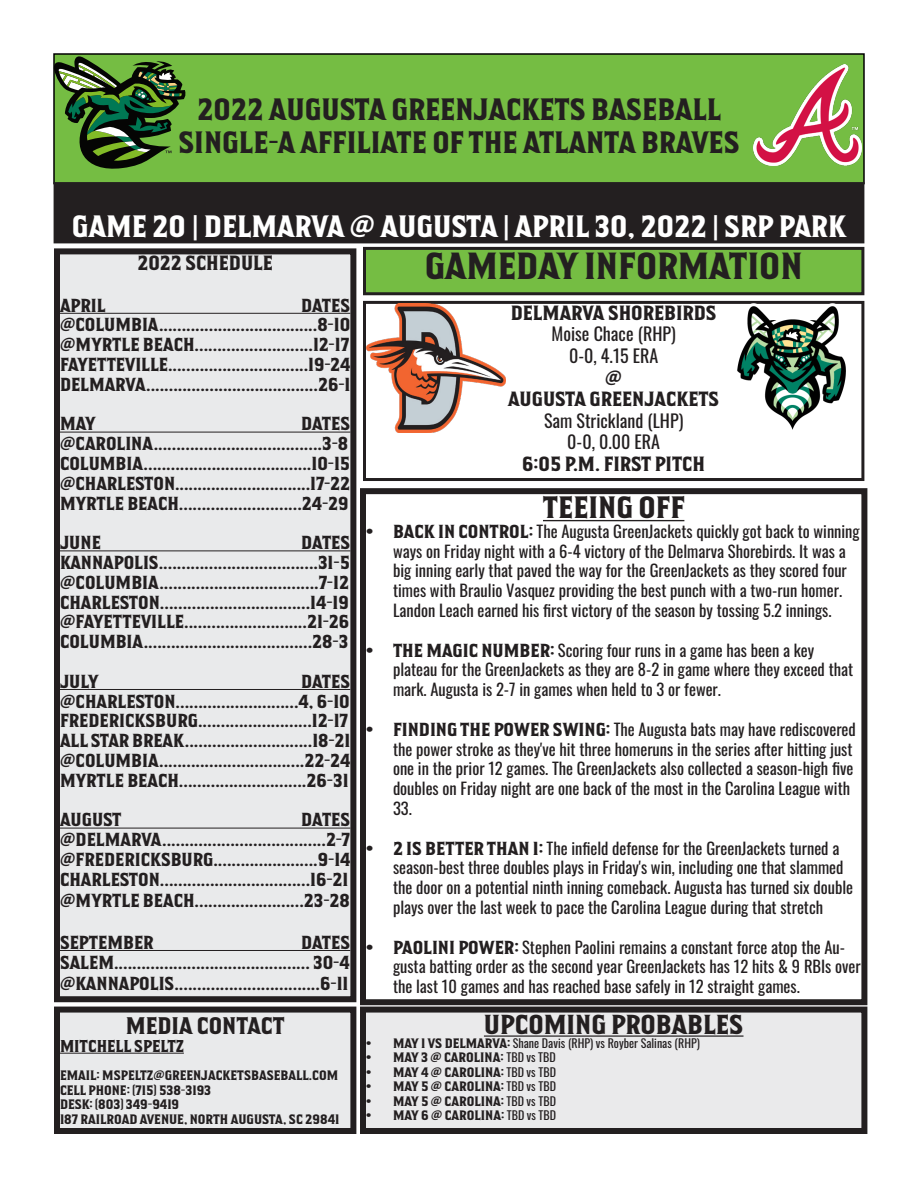
<style>
.page{position:relative;width:918px;height:1188px;background:#fff}
.page>*{position:absolute;margin:0;border:0;box-sizing:border-box;transform-origin:0 0}
.t1{font:33px "Green Jackets";color:#231f20}
.t2{font:27px "Green Jackets";color:#231f20}
.t3{font:27px "Green Jackets";color:#fff}
.t4{font:24px "Green Jackets";color:#231f20}
.t5{font:21px "Green Jackets";color:#231f20}
.t6{font:18px "Green Jackets";color:#231f20}
.t7{font:18px "Oswald";color:#231f20}
.t8{font:16.5px "Green Jackets";color:#231f20}
.t9{font:16.5px/19.8px "Oswald";color:#231f20}
.t10{font:15px "Green Jackets";color:#231f20}
.t11{font:12px "Green Jackets";color:#231f20}
.t12{font:12px "Oswald";color:#231f20}
.s1{font-family:"Oswald"}
.s2{font-family:"Green Jackets"}
</style>
<div class="page">
<div style="left:54px;top:54px;width:810px;height:130px;background:#75bd43"></div>
<div style="left:53px;top:53px;width:812px;height:131px;border:2px solid #000"></div>
<div style="left:57px;top:251px;width:296px;height:748px;background:#e9eaeb"></div>
<hr style="left:60px;top:313px;width:290px;height:1px;background:#231f20">
<hr style="left:60px;top:432px;width:290px;height:1px;background:#231f20">
<hr style="left:60px;top:550px;width:290px;height:1px;background:#231f20">
<hr style="left:60px;top:689px;width:290px;height:1px;background:#231f20">
<hr style="left:60px;top:828px;width:290px;height:1px;background:#231f20">
<hr style="left:60px;top:950px;width:290px;height:1px;background:#231f20">
<div style="left:54px;top:248px;width:302px;height:754px;border:6px solid #231f20"></div>
<div style="left:57px;top:1010px;width:296px;height:121px;background:#e9eaeb"></div>
<hr style="left:60px;top:1053px;width:124px;height:1px;background:#231f20">
<div style="left:54px;top:1007px;width:302px;height:127px;border:6px solid #231f20"></div>
<div style="left:55px;top:184px;width:808px;height:58px;background:#231f20"></div>
<div style="left:54px;top:182px;width:810px;height:61px;border:3px solid #231f20"></div>
<div style="left:364px;top:248px;width:499px;height:46px;background:#75bd43"></div>
<div style="left:363px;top:247px;width:501px;height:48px;border:3px solid #231f20"></div>
<div style="left:363px;top:301px;width:501px;height:180px;border:3px solid #231f20"></div>
<hr style="left:543px;top:520px;width:141px;height:1px;background:#231f20">
<div style="left:360px;top:488px;width:507px;height:517px;border:6px solid #231f20"></div>
<div style="left:363px;top:1010px;width:501px;height:121px;background:#eaeaeb"></div>
<hr style="left:484px;top:1035px;width:260px;height:2px;background:#231f20">
<div style="left:360px;top:1007px;width:507px;height:127px;border:6px solid #231f20"></div>
<img style="left:754px;top:64px;width:107px;height:101px">
<svg style="left:53px;top:54px;width:134px;height:119px"></svg>
<img style="left:735px;top:304px;width:113px;height:126px">
<img style="left:366px;top:304px;width:140px;height:129px">
<p class="t2" style="left:197px;top:96px;width:526px">2022 AUGUSTA GREENJACKETS BASEBALL</p>
<p class="t2" style="left:178px;top:129px;width:563px">SINGLE-A AFFILIATE OF THE ATLANTA BRAVES</p>
<p class="t3" style="left:72px;top:214px;width:776px">GAME 20 <span class="s1">|</span> DELMARVA @ AUGUSTA <span class="s1">|</span> APRIL 30, 2022 <span class="s1">|</span> SRP PARK</p>
<p class="t1" style="left:425px;top:250px;width:379px">GAMEDAY INFORMATION</p>
<p class="t6" style="left:511px;top:304px;width:207px">DELMARVA SHOREBIRDS</p>
<p class="t7" style="left:552px;top:318px;width:126px">Moise Chace (RHP)</p>
<p class="t7" style="left:569px;top:340px;width:91px">0-0, 4.15 ERA</p>
<p class="t6" style="left:605px;top:369px;width:19px">@</p>
<p class="t6" style="left:508px;top:390px;width:213px">AUGUSTA GREENJACKETS</p>
<p class="t7" style="left:544px;top:404px;width:141px">Sam Strickland (LHP)</p>
<p class="t7" style="left:567px;top:426px;width:94px">0-0, 0.00 ERA</p>
<p class="t6" style="left:522px;top:455px;width:184px">6:05 P.M. FIRST PITCH</p>
<p class="t2" style="left:543px;top:494px;width:143px">TEEING OFF</p>
<p class="t9" style="left:393px;top:519px;width:468px;text-indent:-27px"><span class="s2">• BACK IN CONTROL:</span> The Augusta GreenJackets quickly got back to winning ways on Friday night with a 6-4 victory of the Delmarva Shorebirds. It was a big inning early that paved the way for the GreenJackets as they scored four times with Braulio Vasquez providing the best punch with a two-run homer.<br>Landon Leach earned his first victory of the season by tossing 5.2 innings.</p>
<p class="t9" style="left:393px;top:638px;width:462px;text-indent:-27px"><span class="s2">• THE MAGIC NUMBER:</span> Scoring four runs in a game has been a key plateau for the GreenJackets as they are 8-2 in game where they exceed that mark. Augusta is 2-7 in games when held to 3 or fewer.</p>
<p class="t9" style="left:393px;top:717px;width:464px;text-indent:-27px"><span class="s2">• FINDING THE POWER SWING:</span> The Augusta bats may have rediscovered the power stroke as they've hit three homeruns in the series after hitting just one in the prior 12 games. The GreenJackets also collected a season-high five doubles on Friday night are one back of the most in the Carolina League with 33.</p>
<p class="t9" style="left:393px;top:836px;width:462px;text-indent:-27px"><span class="s2">• 2 IS BETTER THAN 1:</span> The infield defense for the GreenJackets turned a season-best three doubles plays in Friday's win, including one that slammed the door on a potential ninth inning comeback. Augusta has turned six double plays over the last week to pace the Carolina League during that stretch</p>
<p class="t9" style="left:393px;top:935px;width:469px;text-indent:-27px"><span class="s2">• PAOLINI POWER:</span> Stephen Paolini remains a constant force atop the Au&shy;gusta batting order as the second year GreenJackets has 12 hits &amp; 9 RBIs over the last 10 games and has reached base safely in 12 straight games.</p>
<p class="t4" style="left:484px;top:1013px;width:261px">UPCOMING PROBABLES</p>
<p class="t12" style="left:366px;top:1033px;width:336px"><span class="s2">• MAY 1 VS DELMARVA:</span> Shane Davis (RHP) vs Royber Salinas (RHP)</p>
<p class="t11" style="left:366px;top:1052px;width:191px">• MAY 3 @ CAROLINA: <span class="s1">TBD vs TBD</span></p>
<p class="t11" style="left:366px;top:1066px;width:192px">• MAY 4 @ CAROLINA: <span class="s1">TBD vs TBD</span></p>
<p class="t11" style="left:366px;top:1081px;width:192px">• MAY 5 @ CAROLINA: <span class="s1">TBD vs TBD</span></p>
<p class="t11" style="left:366px;top:1095px;width:192px">• MAY 5 @ CAROLINA: <span class="s1">TBD vs TBD</span></p>
<p class="t11" style="left:366px;top:1110px;width:192px">• MAY 6 @ CAROLINA: <span class="s1">TBD vs TBD</span></p>
<p class="t6" style="left:137px;top:254px;width:137px">2022 SCHEDULE</p>
<p class="t8" style="left:60px;top:297px;width:47px">APRIL</p>
<p class="t8" style="left:301px;top:297px;width:51px">DATES</p>
<p class="t8" style="left:60px;top:317px;width:292px">@COLUMBIA...................................8-10</p>
<p class="t8" style="left:60px;top:337px;width:291px">@MYRTLE BEACH..........................12-17</p>
<p class="t8" style="left:60px;top:357px;width:292px">FAYETTEVILLE...............................19-24</p>
<p class="t8" style="left:60px;top:376px;width:292px">DELMARVA......................................26-1</p>
<p class="t8" style="left:60px;top:416px;width:37px">MAY</p>
<p class="t8" style="left:301px;top:416px;width:51px">DATES</p>
<p class="t8" style="left:60px;top:436px;width:290px">@CAROLINA.....................................3-8</p>
<p class="t8" style="left:60px;top:456px;width:292px">COLUMBIA.....................................10-15</p>
<p class="t8" style="left:60px;top:475px;width:292px">@CHARLESTON..............................17-22</p>
<p class="t8" style="left:60px;top:495px;width:290px">MYRTLE BEACH...........................24-29</p>
<p class="t8" style="left:60px;top:535px;width:42px">JUNE</p>
<p class="t8" style="left:301px;top:535px;width:51px">DATES</p>
<p class="t8" style="left:60px;top:555px;width:291px">KANNAPOLIS...................................31-5</p>
<p class="t8" style="left:60px;top:574px;width:291px">@COLUMBIA...................................7-12</p>
<p class="t8" style="left:60px;top:594px;width:290px">CHARLESTON.................................14-19</p>
<p class="t8" style="left:60px;top:614px;width:291px">@FAYETTEVILLE...........................21-26</p>
<p class="t8" style="left:60px;top:634px;width:290px">COLUMBIA.....................................28-3</p>
<p class="t8" style="left:60px;top:673px;width:40px">JULY</p>
<p class="t8" style="left:301px;top:673px;width:51px">DATES</p>
<p class="t8" style="left:60px;top:693px;width:291px">@CHARLESTON...........................4, 6-10</p>
<p class="t8" style="left:60px;top:713px;width:290px">FREDERICKSBURG.........................12-17</p>
<p class="t8" style="left:60px;top:733px;width:292px">ALL STAR BREAK............................18-21</p>
<p class="t8" style="left:60px;top:753px;width:292px">@COLUMBIA................................22-24</p>
<p class="t8" style="left:60px;top:772px;width:290px">MYRTLE BEACH............................26-31</p>
<p class="t8" style="left:60px;top:812px;width:63px">AUGUST</p>
<p class="t8" style="left:301px;top:812px;width:51px">DATES</p>
<p class="t8" style="left:60px;top:832px;width:292px">@DELMARVA....................................2-7</p>
<p class="t8" style="left:60px;top:852px;width:292px">@FREDERICKSBURG.......................9-14</p>
<p class="t8" style="left:60px;top:871px;width:290px">CHARLESTON.................................16-21</p>
<p class="t8" style="left:60px;top:893px;width:291px">@MYRTLE BEACH........................23-28</p>
<p class="t8" style="left:60px;top:934px;width:95px">SEPTEMBER</p>
<p class="t8" style="left:301px;top:934px;width:51px">DATES</p>
<p class="t8" style="left:60px;top:954px;width:291px">SALEM........................................... 30-4</p>
<p class="t8" style="left:60px;top:976px;width:290px">@KANNAPOLIS................................6-11</p>
<p class="t5" style="left:126px;top:1015px;width:160px">MEDIA CONTACT</p>
<p class="t10" style="left:60px;top:1038px;width:125px">MITCHELL SPELTZ</p>
<p class="t11" style="left:60px;top:1070px;width:280px">EMAIL: MSPELTZ@GREENJACKETSBASEBALL.COM</p>
<p class="t11" style="left:60px;top:1084px;width:153px">CELL PHONE: (715) 538-3193</p>
<p class="t11" style="left:60px;top:1099px;width:121px">DESK: (803) 349-9419</p>
<p class="t11" style="left:60px;top:1113px;width:281px">187 RAILROAD AVENUE, NORTH AUGUSTA, SC 29841</p>
</div>
